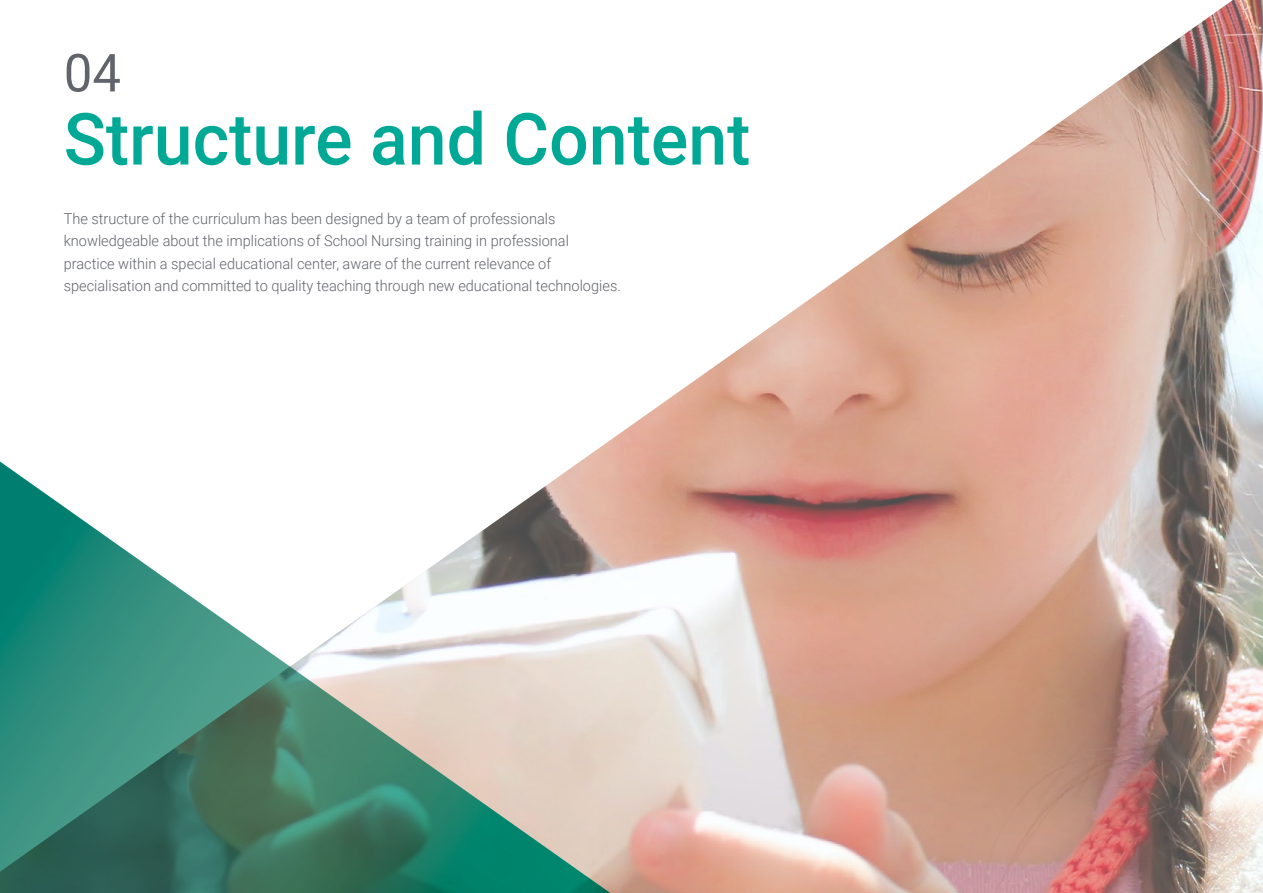
<style>
.page{position:relative;width:1263px;height:893px;background:#fff}
.page>*{position:absolute;margin:0;border:0;box-sizing:border-box;transform-origin:0 0}
.t1{font:500 72px "Roboto";color:#00a996}
.t2{font:52.5px "Roboto";color:#61646a}
.t3{font:300 15px/22.5px "Roboto";color:#61646a}
</style>
<div class="page">
<img style="left:602px;top:0;width:661px;height:893px">
<svg style="left:0;top:446px;width:640px;height:447px"></svg>
<h2 class="t2" style="left:64px;top:36px;width:59px">04</h2>
<h1 class="t1" style="left:64px;top:89px;width:688px">Structure and Content</h1>
<p class="t3" style="left:64px;top:207px;width:558px">The structure of the curriculum has been designed by a team of professionals knowledgeable about the implications of School Nursing training in professional practice within a special educational center, aware of the current relevance of specialisation and committed to quality teaching through new educational technologies.</p>
</div>
